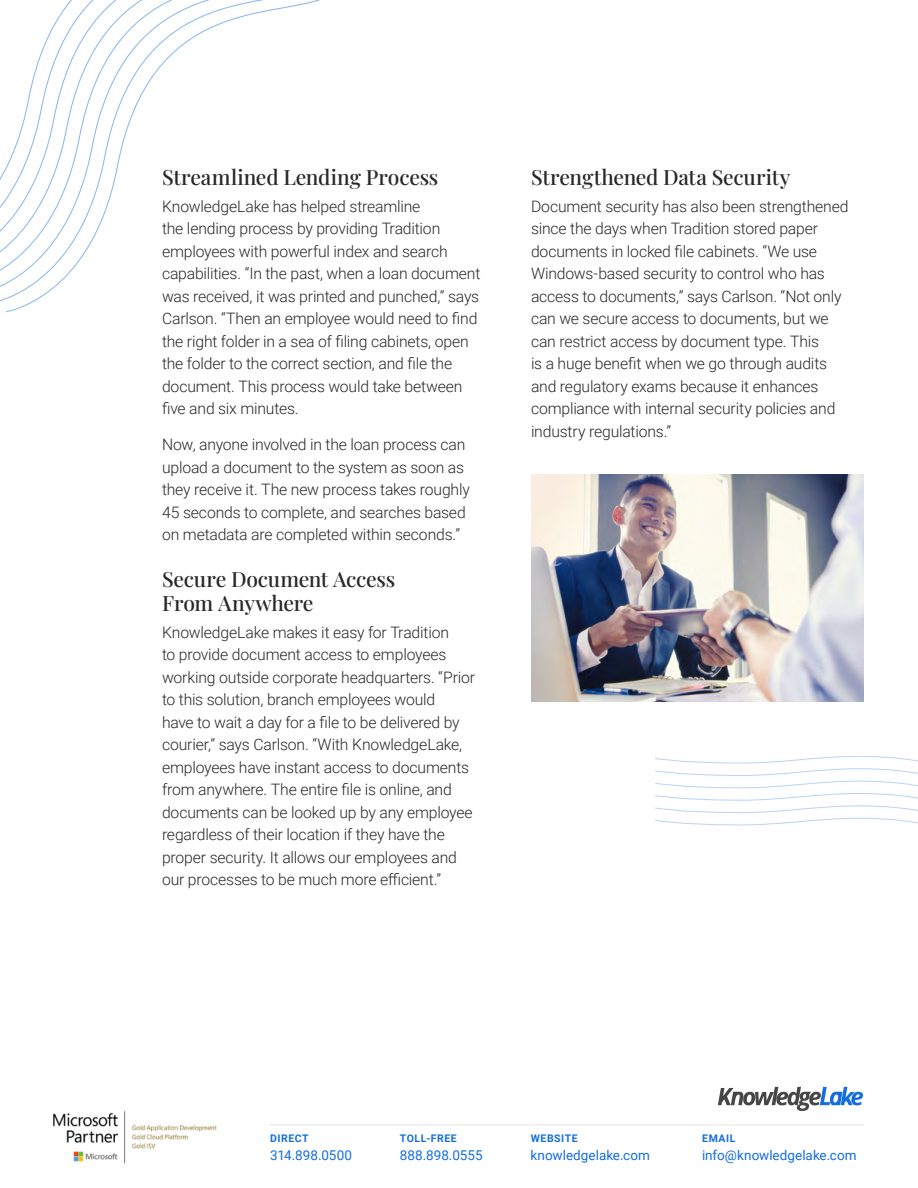
<style>
.page{position:relative;width:918px;height:1188px;background:#fff}
.page>*{position:absolute;margin:0;border:0;box-sizing:border-box;transform-origin:0 0}
.t1{font:21px/24px "Playfair Display";letter-spacing:-.01em;color:#282828}
.t2{font:300 15.75px/22.5px "Roboto";letter-spacing:-.01em;color:#282828}
.t3{font:13.5px "Roboto";color:#146edc}
.t4{font:700 10.5px "Roboto";letter-spacing:.05em;color:#146edc}
</style>
<div class="page">
<img style="left:53px;top:1111px;width:164px;height:53px">
<hr style="left:270px;top:1124px;width:594px;height:2px;background:#ededed">
<svg style="left:718px;top:1087px;width:145px;height:24px"></svg>
<svg style="left:655px;top:756px;width:263px;height:70px"></svg>
<img style="left:531px;top:475px;width:333px;height:227px">
<svg style="left:0;top:0;width:320px;height:247px"></svg>
<h1 class="t1" style="left:162px;top:163px;width:278px">Streamlined Lending Process</h1>
<p class="t2" style="left:162px;top:194px;width:320px">KnowledgeLake has helped streamline<br>the lending process by providing Tradition employees with powerful index and search capabilities. “In the past, when a loan document was received, it was printed and punched,” says Carlson. “Then an employee would need to find the right folder in a sea of filing cabinets, open the folder to the correct section, and file the document. This process would take between five and six minutes.</p>
<p class="t2" style="left:162px;top:433px;width:309px">Now, anyone involved in the loan process can upload a document to the system as soon as they receive it. The new process takes roughly 45 seconds to complete, and searches based on metadata are completed within seconds.”</p>
<h1 class="t1" style="left:162px;top:565px;width:235px">Secure Document Access<br>From Anywhere</h1>
<p class="t2" style="left:162px;top:620px;width:315px">KnowledgeLake makes it easy for Tradition<br>to provide document access to employees working outside corporate headquarters. “Prior to this solution, branch employees would<br>have to wait a day for a file to be delivered by courier,” says Carlson. “With KnowledgeLake, employees have instant access to documents from anywhere. The entire file is online, and documents can be looked up by any employee regardless of their location if they have the proper security. It allows our employees and our processes to be much more efficient.”</p>
<h1 class="t1" style="left:531px;top:163px;width:261px">Strengthened Data Security</h1>
<p class="t2" style="left:531px;top:194px;width:319px">Document security has also been strengthened since the days when Tradition stored paper documents in locked file cabinets. “We use Windows-based security to control who has access to documents,” says Carlson. “Not only can we secure access to documents, but we can restrict access by document type. This<br>is a huge benefit when we go through audits and regulatory exams because it enhances compliance with internal security policies and industry regulations.”</p>
<p class="t4" style="left:270px;top:1131px;width:40px">DIRECT</p>
<p class="t3" style="left:270px;top:1146px;width:84px">314.898.0500</p>
<p class="t4" style="left:400px;top:1131px;width:58px">TOLL-FREE</p>
<p class="t3" style="left:400px;top:1146px;width:84px">888.898.0555</p>
<p class="t4" style="left:531px;top:1131px;width:48px">WEBSITE</p>
<p class="t3" style="left:531px;top:1146px;width:121px">knowledgelake.com</p>
<p class="t4" style="left:702px;top:1131px;width:35px">EMAIL</p>
<p class="t3" style="left:702px;top:1146px;width:156px">info@knowledgelake.com</p>
</div>
